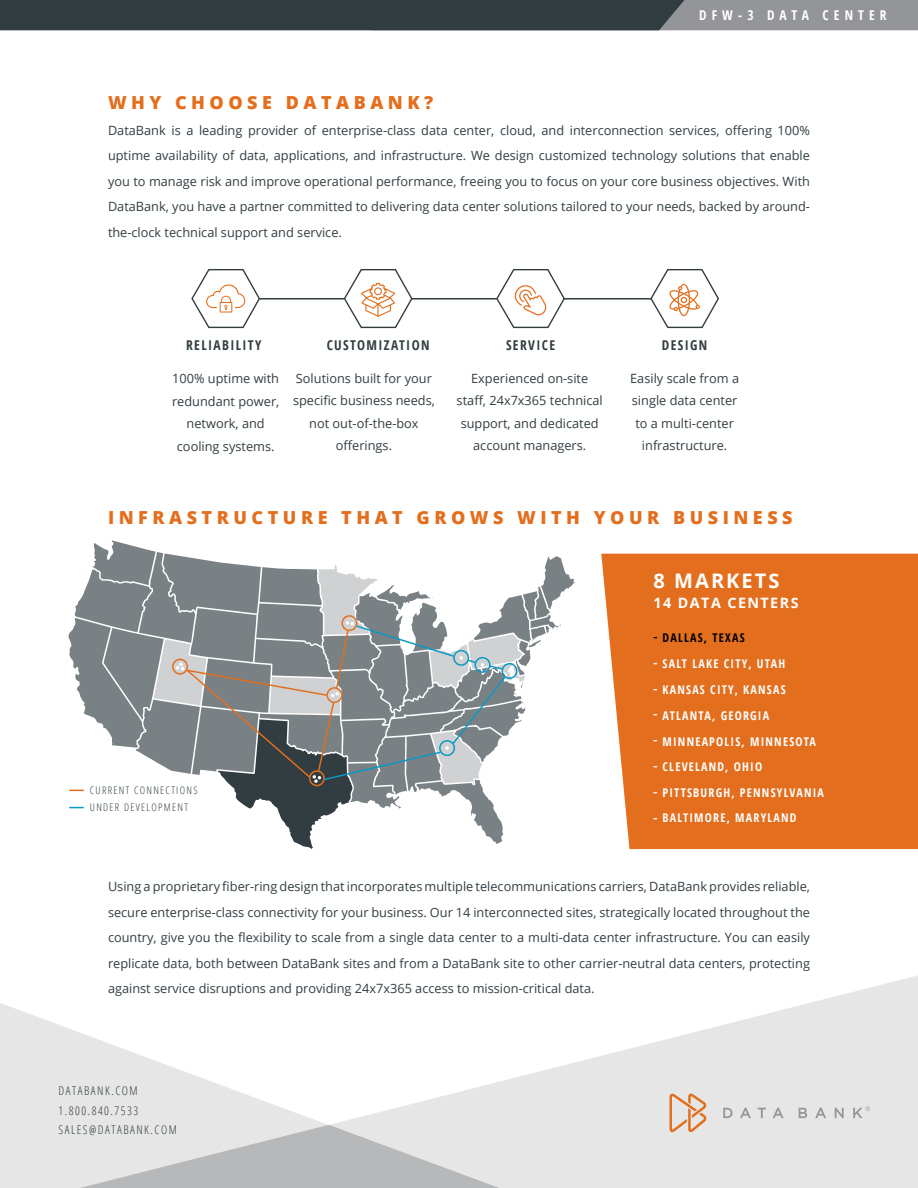
<style>
.page{position:relative;width:918px;height:1188px;background:#fff}
.page>*{position:absolute;margin:0;border:0;box-sizing:border-box;transform-origin:0 0}
.t1{font:700 20.1px "Open Sans";letter-spacing:.1em;color:#fff}
.t2{font:800 18px "Open Sans";letter-spacing:.25em;color:#e36f1e}
.t3{font:700 14.4px "Open Sans";letter-spacing:.1em;color:#fff}
.t4{font:700 13.5px "Open Sans Condensed";letter-spacing:.1em;color:#323d42}
.t5{font:700 13.5px "Open Sans Condensed";letter-spacing:.375em;color:#fff}
.t6{font:12.75px/22.5px "Open Sans";color:#323d42;text-align:center}
.t7{font:700 12px "Open Sans Condensed";letter-spacing:.1em;color:#fff;scale:.7 1}
.t8{font:300 12px/19.5px "Open Sans Condensed";letter-spacing:.125em;color:#323d42}
.t9{font:700 12px "Open Sans Condensed";letter-spacing:.1em;color:#000;scale:.7 1}
.t10{font:300 10.5px/17.1px "Open Sans Condensed";letter-spacing:.125em;color:#323d42}
</style>
<div class="page">
<svg style="left:0;top:0;width:918px;height:30px"></svg>
<div style="left:0;top:1003px;width:27px;height:185px;background:#e5e6e5"></div>
<svg style="left:27px;top:975px;width:891px;height:213px;fill:#e5e6e5"></svg>
<svg style="left:80px;top:1125px;width:419px;height:63px"></svg>
<div style="left:601px;top:554px;width:317px;height:295px;background:#e36f1e"></div>
<hr style="left:564px;top:298px;width:87px;height:2px;background:#323d42">
<hr style="left:411px;top:298px;width:86px;height:2px;background:#323d42">
<hr style="left:259px;top:298px;width:85px;height:2px;background:#323d42">
<svg style="left:191px;top:269px;width:70px;height:60px"></svg>
<svg style="left:343px;top:269px;width:70px;height:60px"></svg>
<svg style="left:495px;top:269px;width:71px;height:60px"></svg>
<svg style="left:649px;top:269px;width:70px;height:60px"></svg>
<svg style="left:723px;top:1107px;width:147px;height:11px"></svg>
<svg style="left:670px;top:1094px;width:36px;height:38px"></svg>
<svg style="left:68px;top:540px;width:507px;height:309px"></svg>
<p class="t5" style="left:699px;top:6px;width:189px">DFW-3 DATA CENTER</p>
<h2 class="t2" style="left:108px;top:89px;width:327px">WHY CHOOSE DATABANK?</h2>
<p class="t6" style="left:108px;top:117px;width:704px;line-height:25.5px;text-align:justify">DataBank is a leading provider of enterprise-class data center, cloud, and interconnection services, offering 100% uptime availability of data, applications, and infrastructure. We design customized technology solutions that enable you to manage risk and improve operational performance, freeing you to focus on your core business objectives. With DataBank, you have a partner committed to delivering data center solutions tailored to your needs, backed by around&shy;the-clock technical support and service.</p>
<p class="t4" style="left:186px;top:335px;width:77px">RELIABILITY</p>
<p class="t6" style="left:172px;top:367px;width:109px">100% uptime with redundant power, network, and cooling systems.</p>
<p class="t4" style="left:327px;top:335px;width:104px">CUSTOMIZATION</p>
<p class="t6" style="left:293px;top:367px;width:143px">Solutions built for your specific business needs, not out-of-the-box offerings.</p>
<p class="t4" style="left:506px;top:335px;width:51px">SERVICE</p>
<p class="t6" style="left:457px;top:367px;width:148px">Experienced on-site staff, 24x7x365 technical support, and dedicated account managers.</p>
<p class="t4" style="left:662px;top:335px;width:47px">DESIGN</p>
<p class="t6" style="left:630px;top:367px;width:110px">Easily scale from a single data center to a multi-center infrastructure.</p>
<h2 class="t2" style="left:108px;top:504px;width:686px">INFRASTRUCTURE THAT GROWS WITH YOUR BUSINESS</h2>
<p class="t10" style="left:90px;top:782px;width:109px">CURRENT CONNECTIONS<br>UNDER DEVELOPMENT</p>
<h1 class="t1" style="left:654px;top:567px;width:127px">8 MARKETS</h1>
<p class="t3" style="left:654px;top:593px;width:146px">14 DATA CENTERS</p>
<p class="t9" style="left:654px;top:630px;width:132px">– DALLAS, TEXAS</p>
<p class="t7" style="left:654px;top:656px;width:190px">– SALT LAKE CITY, UTAH</p>
<p class="t7" style="left:654px;top:681px;width:190px">– KANSAS CITY, KANSAS</p>
<p class="t7" style="left:654px;top:707px;width:167px">– ATLANTA, GEORGIA</p>
<p class="t7" style="left:654px;top:733px;width:234px">– MINNEAPOLIS, MINNESOTA</p>
<p class="t7" style="left:654px;top:759px;width:157px">– CLEVELAND, OHIO</p>
<p class="t7" style="left:654px;top:784px;width:245px">– PITTSBURGH, PENNSYLVANIA</p>
<p class="t7" style="left:654px;top:809px;width:206px">– BALTIMORE, MARYLAND</p>
<p class="t6" style="left:108px;top:874px;width:704px;line-height:25.5px;text-align:justify">Using a proprietary fi ber-ring design that incorporates multiple telecommunications carriers, DataBank provides reliable, secure enterprise-class connectivity for your business. Our 14 interconnected sites, strategically located throughout the country, give you the fl exibility to scale from a single data center to a multi-data center infrastructure. You can easily replicate data, both between DataBank sites and from a DataBank site to other carrier-neutral data centers, protecting against service disruptions and providing 24x7x365 access to mission-critical data.</p>
<p class="t8" style="left:59px;top:1081px;width:120px">DATABANK.COM<br>1.800.840.7533<br>SALES@DATABANK.COM</p>
</div>
